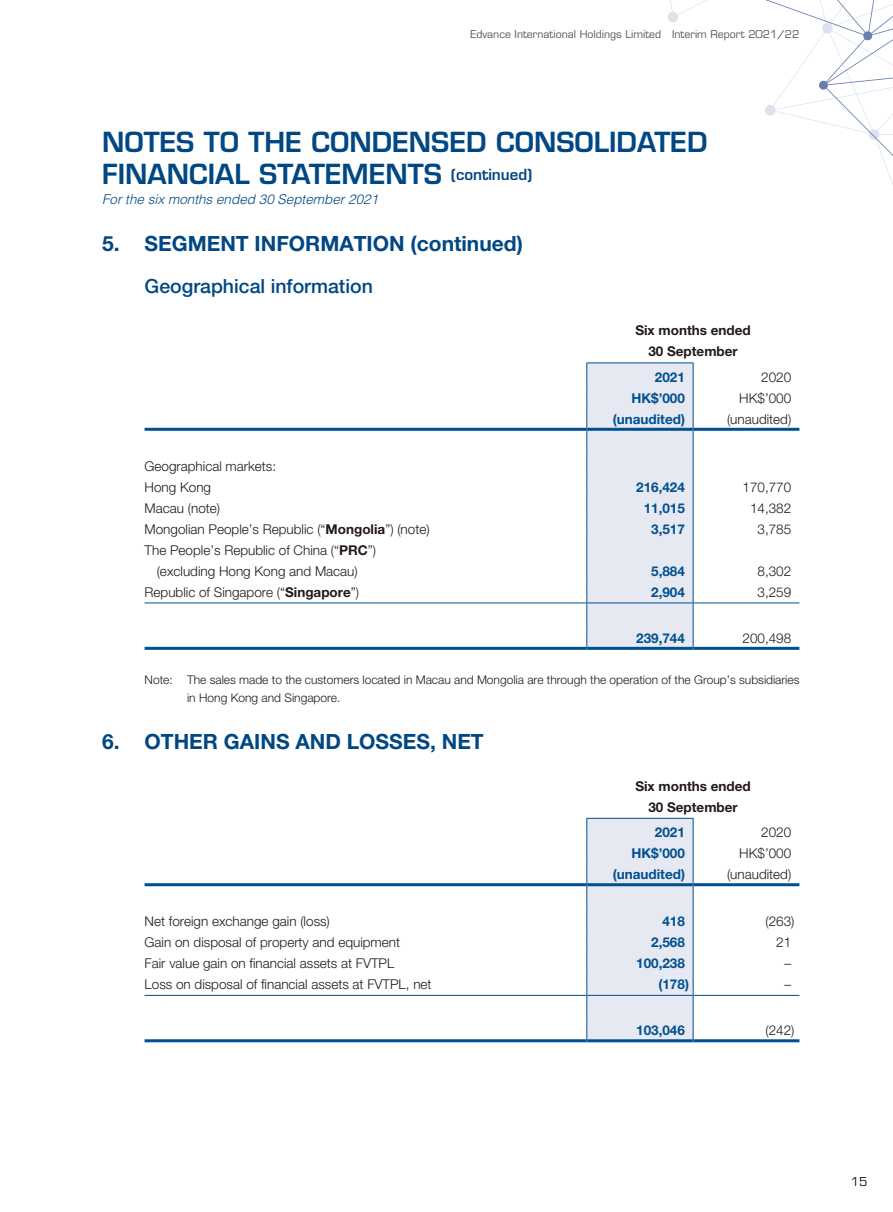
<style>
.page{position:relative;width:893px;height:1212px;background:#fff}
.page>*{position:absolute;margin:0;border:0;box-sizing:border-box;transform-origin:0 0}
.t1{font:600 27px/31.5px "Eurostile LT Std";color:#004783}
.t2{font:700 21px "Helvetica Neue LT Std";color:#004783}
.t3{font:500 19.5px "Helvetica Neue LT Std";color:#004783}
.t4{font:300 13.5px/21px "Helvetica Neue LT Std";color:#231916}
.t5{font:700 13.5px "Helvetica Neue LT Std";color:#00508f}
.t6{font:700 13.5px/21px "Helvetica Neue LT Std";color:#231916;text-align:center}
.t7{font:italic 300 13.5px "Helvetica LT Std";color:#004783}
.t8{font:300 12px/18px "Helvetica Neue LT Std";color:#231916}
.t9{font:12px "Eurostile LT Std";color:#231916}
.t10{font:10.5px "Eurostile LT Std";color:#595857}
.s1{font-size:15px}
.s2{font-weight:700}
</style>
<div class="page">
<svg style="left:668px;top:0;width:225px;height:185px"></svg>
<hr style="left:586px;top:362px;width:107px;height:1px;background:#00508f">
<div style="left:586px;top:363px;width:108px;height:287px;background:#e6e8f2"></div>
<hr style="left:145px;top:428px;width:441px;height:3px;background:#00508f">
<hr style="left:587px;top:428px;width:106px;height:3px;background:#00508f">
<hr style="left:693px;top:428px;width:106px;height:3px;background:#00508f">
<hr style="left:145px;top:602px;width:441px;height:1px;background:#00508f">
<hr style="left:587px;top:602px;width:106px;height:1px;background:#00508f">
<hr style="left:693px;top:602px;width:106px;height:1px;background:#00508f">
<hr style="left:145px;top:647px;width:441px;height:3px;background:#00508f">
<hr style="left:587px;top:647px;width:106px;height:3px;background:#00508f">
<hr style="left:693px;top:647px;width:106px;height:3px;background:#00508f">
<div style="left:586px;top:818px;width:108px;height:224px;background:#e6e8f2"></div>
<hr style="left:145px;top:883px;width:441px;height:3px;background:#00508f">
<hr style="left:587px;top:883px;width:106px;height:3px;background:#00508f">
<hr style="left:693px;top:883px;width:106px;height:3px;background:#00508f">
<hr style="left:145px;top:995px;width:441px;height:1px;background:#00508f">
<hr style="left:587px;top:995px;width:106px;height:1px;background:#00508f">
<hr style="left:693px;top:995px;width:106px;height:1px;background:#00508f">
<hr style="left:145px;top:1039px;width:441px;height:3px;background:#00508f">
<hr style="left:587px;top:1039px;width:106px;height:3px;background:#00508f">
<hr style="left:693px;top:1039px;width:106px;height:3px;background:#00508f">
<p class="t10" style="left:471px;top:28px;width:330px">Edvance International Holdings Limited Interim Report 2021/22</p>
<h1 class="t1" style="left:102px;top:126px;width:607px">NOTES TO THE CONDENSED CONSOLIDATED<br>FINANCIAL STATEMENTS <span class="s1">(continued)</span></h1>
<p class="t7" style="left:102px;top:191px;width:278px">For the six months ended 30 September 2021</p>
<h2 class="t2" style="left:102px;top:231px;width:422px">5. SEGMENT INFORMATION (continued)</h2>
<h3 class="t3" style="left:145px;top:275px;width:230px">Geographical information</h3>
<p class="t4" style="left:145px;top:455px;width:133px">Geographical markets:<br>Hong Kong</p>
<p class="t6" style="left:635px;top:320px;width:117px">Six months ended<br>30 September</p>
<p class="t5" style="left:655px;top:369px;width:32px">2021</p>
<p class="t4" style="left:761px;top:366px;width:32px">2020</p>
<p class="t5" style="left:631px;top:390px;width:55px">HK$’000</p>
<p class="t4" style="left:739px;top:387px;width:54px">HK$’000</p>
<p class="t5" style="left:613px;top:411px;width:74px">(unaudited)</p>
<p class="t4" style="left:727px;top:408px;width:66px">(unaudited)</p>
<p class="t5" style="left:636px;top:478px;width:50px">216,424</p>
<p class="t4" style="left:742px;top:476px;width:50px">170,770</p>
<p class="t4" style="left:145px;top:497px;width:77px">Macau (note)</p>
<p class="t5" style="left:644px;top:499px;width:43px">11,015</p>
<p class="t4" style="left:750px;top:497px;width:43px">14,382</p>
<p class="t4" style="left:145px;top:518px;width:287px">Mongolian People’s Republic (“<span class="s2">Mongolia</span>”) (note)</p>
<p class="t5" style="left:651px;top:520px;width:35px">3,517</p>
<p class="t4" style="left:757px;top:518px;width:35px">3,785</p>
<p class="t4" style="left:145px;top:539px;width:233px;text-align:center">The People’s Republic of China (“<span class="s2">PRC</span>”) (excluding Hong Kong and Macau)</p>
<p class="t5" style="left:651px;top:562px;width:35px">5,884</p>
<p class="t4" style="left:757px;top:560px;width:35px">8,302</p>
<p class="t4" style="left:145px;top:581px;width:216px">Republic of Singapore (“<span class="s2">Singapore</span>”)</p>
<p class="t5" style="left:651px;top:583px;width:35px">2,904</p>
<p class="t4" style="left:757px;top:581px;width:35px">3,259</p>
<p class="t5" style="left:636px;top:630px;width:50px">239,744</p>
<p class="t4" style="left:742px;top:627px;width:50px">200,498</p>
<p class="t8" style="left:187px;top:671px;width:614px;text-indent:-43px">Note: The sales made to the customers located in Macau and Mongolia are through the operation of the Group’s subsidiaries in Hong Kong and Singapore.</p>
<h2 class="t2" style="left:102px;top:728px;width:383px">6. OTHER GAINS AND LOSSES, NET</h2>
<p class="t6" style="left:635px;top:775px;width:117px">Six months ended<br>30 September</p>
<p class="t5" style="left:655px;top:824px;width:32px">2021</p>
<p class="t4" style="left:761px;top:822px;width:32px">2020</p>
<p class="t5" style="left:631px;top:845px;width:55px">HK$’000</p>
<p class="t4" style="left:739px;top:843px;width:54px">HK$’000</p>
<p class="t5" style="left:613px;top:866px;width:74px">(unaudited)</p>
<p class="t4" style="left:727px;top:864px;width:66px">(unaudited)</p>
<p class="t4" style="left:145px;top:910px;width:187px">Net foreign exchange gain (loss)</p>
<p class="t5" style="left:662px;top:913px;width:24px">418</p>
<p class="t4" style="left:765px;top:910px;width:31px">(263)</p>
<p class="t4" style="left:145px;top:931px;width:257px">Gain on disposal of property and equipment</p>
<p class="t5" style="left:651px;top:934px;width:35px">2,568</p>
<p class="t4" style="left:776px;top:931px;width:17px">21</p>
<p class="t4" style="left:145px;top:952px;width:251px">Fair value gain on financial assets at FVTPL</p>
<p class="t5" style="left:636px;top:955px;width:50px">100,238</p>
<p class="t4" style="left:784px;top:952px;width:8px">–</p>
<p class="t4" style="left:145px;top:973px;width:289px">Loss on disposal of financial assets at FVTPL, net</p>
<p class="t5" style="left:658px;top:976px;width:32px">(178)</p>
<p class="t4" style="left:784px;top:973px;width:8px">–</p>
<p class="t5" style="left:636px;top:1022px;width:50px">103,046</p>
<p class="t4" style="left:765px;top:1020px;width:31px">(242)</p>
<p class="t9" style="left:851px;top:1174px;width:18px">15</p>
</div>
